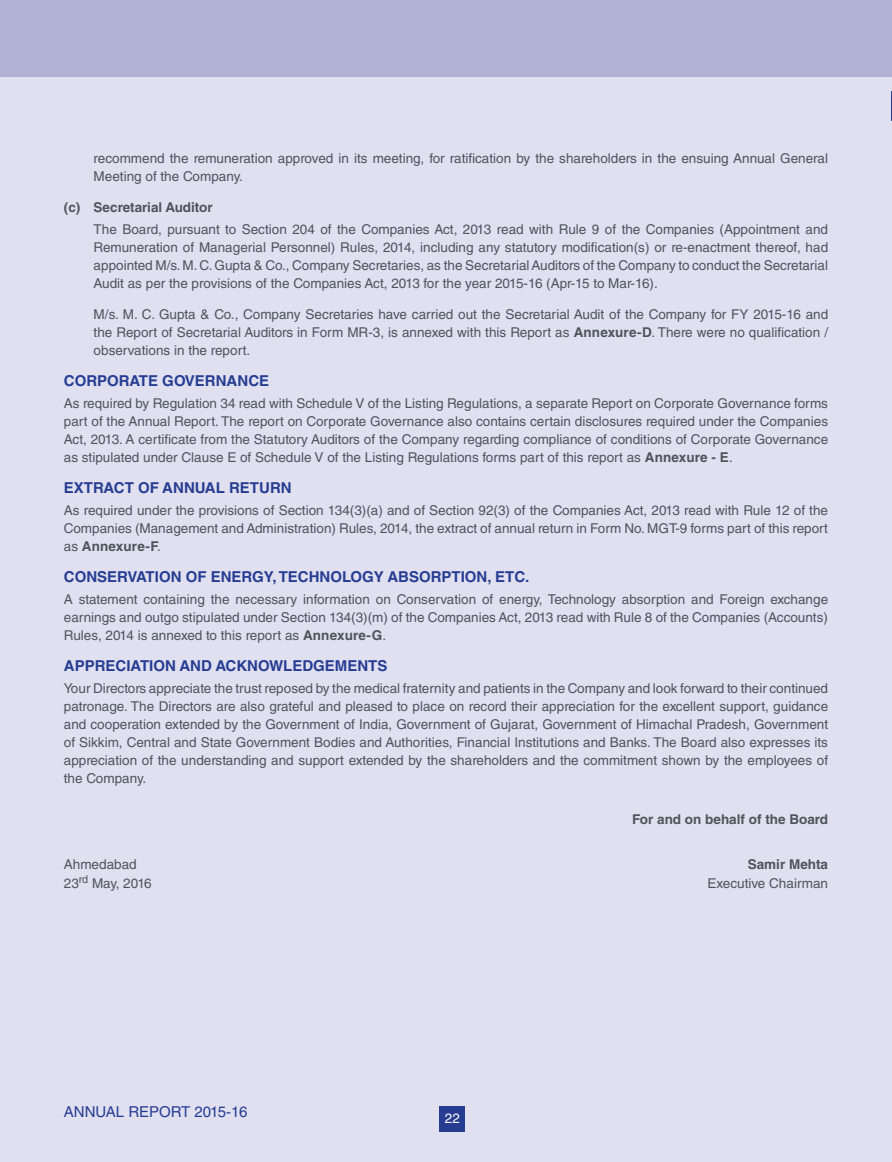
<style>
.page{position:relative;width:892px;height:1162px;background:#fff}
.page>*{position:absolute;margin:0;border:0;box-sizing:border-box;transform-origin:0 0}
.t1{font:700 15px "Helvetica LT Std";color:#273d92}
.t2{font:15px "Helvetica LT Std";color:#273d92}
.t3{font:13.5px/18px "Helvetica LT Std";color:#4d555b;text-align:justify}
.t4{font:700 13.5px "Helvetica LT Std";color:#4d555b}
.t5{font:13.5px "Helvetica LT Std";color:#fff}
.s1{font-weight:700}
</style>
<div class="page">
<div style="left:0;top:0;width:891px;height:1161px;background:#e0e0f1"></div>
<div style="left:0;top:0;width:891px;height:77px;background:#b0b1d4"></div>
<div style="left:439px;top:1105px;width:26px;height:25px;background:#273d92"></div>
<p class="t3" style="left:94px;top:151px;width:735px">recommend the remuneration approved in its meeting, for ratification by the shareholders in the ensuing Annual General<br>Meeting of the Company.</p>
<p class="t4" style="left:64px;top:202px;width:150px">(c) Secretarial Auditor</p>
<p class="t3" style="left:94px;top:222px;width:735px">The Board, pursuant to Section 204 of the Companies Act, 2013 read with Rule 9 of the Companies (Appointment and Remuneration of Managerial Personnel) Rules, 2014, including any statutory modification(s) or re-enactment thereof, had appointed M/s. M. C. Gupta &amp; Co., Company Secretaries, as the Secretarial Auditors of the Company to conduct the Secretarial Audit as per the provisions of the Companies Act, 2013 for the year 2015-16 (Apr-15 to Mar-16).</p>
<p class="t3" style="left:94px;top:306px;width:735px">M/s. M. C. Gupta &amp; Co., Company Secretaries have carried out the Secretarial Audit of the Company for FY 2015-16 and the Report of Secretarial Auditors in Form MR-3, is annexed with this Report as <span class="s1">Annexure-D</span>. There were no qualification / observations in the report.</p>
<p class="t1" style="left:64px;top:374px;width:207px">CORPORATE GOVERNANCE</p>
<p class="t3" style="left:64px;top:395px;width:765px">As required by Regulation 34 read with Schedule V of the Listing Regulations, a separate Report on Corporate Governance forms part of the Annual Report. The report on Corporate Governance also contains certain disclosures required under the Companies Act, 2013. A certificate from the Statutory Auditors of the Company regarding compliance of conditions of Corporate Governance as stipulated under Clause E of Schedule V of the Listing Regulations forms part of this report as <span class="s1">Annexure - E</span>.</p>
<p class="t1" style="left:64px;top:481px;width:229px">EXTRACT OF ANNUAL RETURN</p>
<p class="t3" style="left:64px;top:502px;width:765px">As required under the provisions of Section 134(3)(a) and of Section 92(3) of the Companies Act, 2013 read with Rule 12 of the Companies (Management and Administration) Rules, 2014, the extract of annual return in Form No. MGT-9 forms part of this report as <span class="s1">Annexure-F</span>.</p>
<p class="t1" style="left:64px;top:570px;width:467px">CONSERVATION OF ENERGY, TECHNOLOGY ABSORPTION, ETC.</p>
<p class="t3" style="left:64px;top:591px;width:765px">A statement containing the necessary information on Conservation of energy, Technology absorption and Foreign exchange earnings and outgo stipulated under Section 134(3)(m) of the Companies Act, 2013 read with Rule 8 of the Companies (Accounts)<br>Rules, 2014 is annexed to this report as <span class="s1">Annexure-G</span>.</p>
<p class="t1" style="left:64px;top:659px;width:325px">APPRECIATION AND ACKNOWLEDGEMENTS</p>
<p class="t3" style="left:64px;top:680px;width:765px">Your Directors appreciate the trust reposed by the medical fraternity and patients in the Company and look forward to their continued patronage. The Directors are also grateful and pleased to place on record their appreciation for the excellent support, guidance and cooperation extended by the Government of India, Government of Gujarat, Government of Himachal Pradesh, Government of Sikkim, Central and State Government Bodies and Authorities, Financial Institutions and Banks. The Board also expresses its appreciation of the understanding and support extended by the shareholders and the commitment shown by the employees of the Company.</p>
<p class="t4" style="left:631px;top:814px;width:197px">For and on behalf of the Board</p>
<p class="t3" style="left:64px;top:856px;width:74px">Ahmedabad</p>
<p class="t4" style="left:747px;top:859px;width:82px">Samir Mehta</p>
<p class="t3" style="left:64px;top:875px;width:89px">23<sup>rd</sup> May, 2016</p>
<p class="t3" style="left:707px;top:875px;width:122px">Executive Chairman</p>
<p class="t2" style="left:64px;top:1105px;width:185px">ANNUAL REPORT 2015-16</p>
<p class="t5" style="left:444px;top:1113px;width:17px">22</p>
</div>
